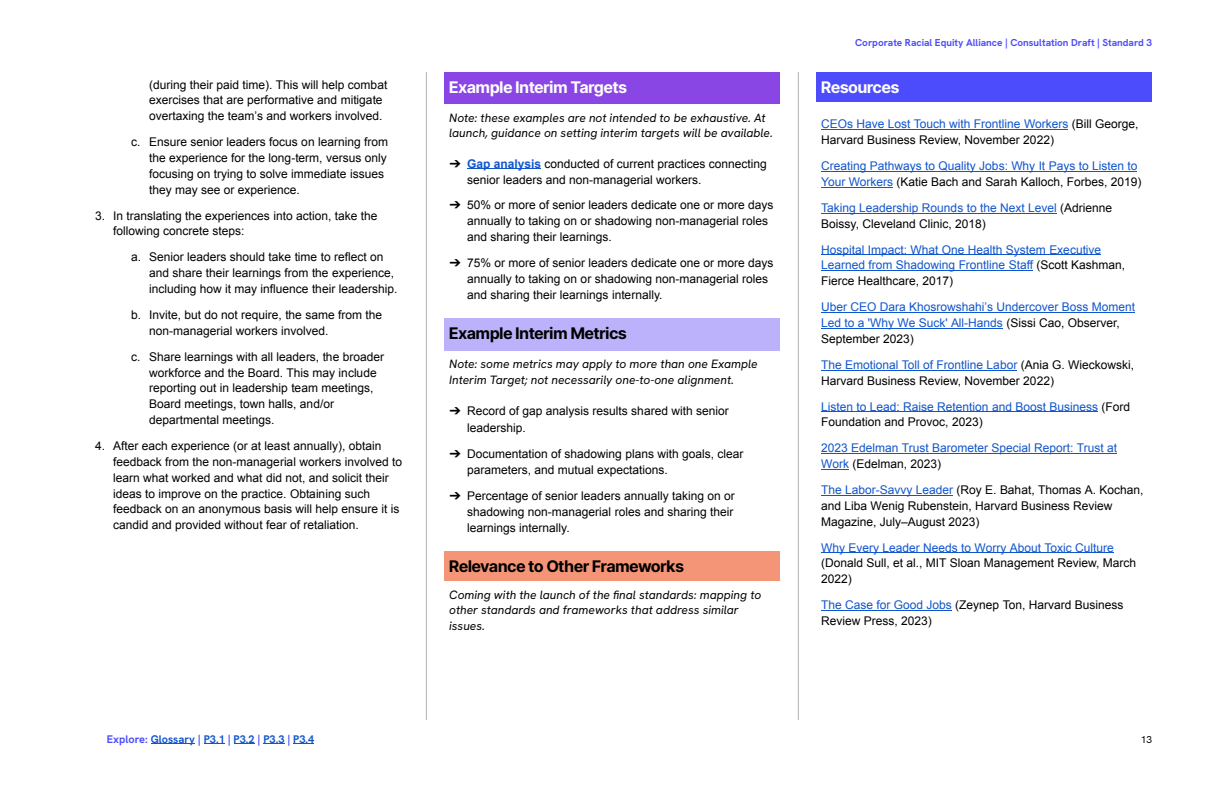
<style>
.page{position:relative;width:1224px;height:792px;background:#fff}
.page>*{position:absolute;margin:0;border:0;box-sizing:border-box;transform-origin:0 0}
.t1{font:700 16px "Inter Tight";color:#000}
.t2{font:700 16px "Inter Tight";color:#fff}
.t3{font:12px/15.9px "Arial";color:#000}
.t4{font:12px/15.9px "Arial";color:#15c}
.t5{font:italic 12px/15.6px "Hanken Grotesk";color:#000}
.t6{font:700 11px "Hanken Grotesk";color:#15c}
.t7{font:700 10px "Hanken Grotesk";color:#4d4cfd}
.t8{font:10px "Hanken Grotesk";color:#000}
.s1{font-family:"MS P Gothic"}
.s2{font-weight:700;color:#15c}
.s3{color:#15c}
.s4{color:#000}
.s5{color:#4d4cfd}
</style>
<div class="page">
<div style="left:444px;top:72px;width:336px;height:32px;background:#8a45e5"></div>
<div style="left:444px;top:319px;width:336px;height:32px;background:#bcb2fc"></div>
<div style="left:444px;top:551px;width:336px;height:30px;background:#f59578"></div>
<div style="left:816px;top:72px;width:336px;height:30px;background:#4d4cfd"></div>
<hr style="left:426px;top:72px;width:1px;height:648px;background:#b2b2b2">
<hr style="left:798px;top:72px;width:1px;height:648px;background:#b2b2b2">
<hr style="left:467px;top:168px;width:74px;height:1px;background:#15c">
<hr style="left:821px;top:129px;width:247px;height:1px;background:#15c">
<hr style="left:821px;top:171px;width:316px;height:1px;background:#15c">
<hr style="left:821px;top:187px;width:72px;height:1px;background:#15c">
<hr style="left:821px;top:213px;width:236px;height:1px;background:#15c">
<hr style="left:821px;top:254px;width:280px;height:1px;background:#15c">
<hr style="left:821px;top:270px;width:212px;height:1px;background:#15c">
<hr style="left:821px;top:312px;width:314px;height:1px;background:#15c">
<hr style="left:821px;top:328px;width:182px;height:1px;background:#15c">
<hr style="left:821px;top:370px;width:196px;height:1px;background:#15c">
<hr style="left:821px;top:411px;width:277px;height:1px;background:#15c">
<hr style="left:821px;top:453px;width:296px;height:1px;background:#15c">
<svg style="left:821px;top:469px;width:28px;height:1px"></svg>
<hr style="left:821px;top:495px;width:132px;height:1px;background:#15c">
<hr style="left:821px;top:552px;width:293px;height:1px;background:#15c">
<hr style="left:821px;top:610px;width:131px;height:1px;background:#15c">
<hr style="left:151px;top:743px;width:44px;height:1px;background:#15c">
<svg style="left:204px;top:743px;width:21px;height:1px"></svg>
<svg style="left:234px;top:743px;width:21px;height:1px"></svg>
<svg style="left:263px;top:743px;width:22px;height:1px"></svg>
<svg style="left:293px;top:743px;width:21px;height:1px"></svg>
<p class="t3" style="left:149px;top:76px;width:240px">(during their paid time). This will help combat exercises that are performative and mitigate overtaxing the team’s and workers involved.</p>
<p class="t3" style="left:149px;top:134px;width:240px;text-indent:-18px">c. Ensure senior leaders focus on learning from the experience for the long-term, versus only focusing on trying to solve immediate issues they may see or experience.</p>
<p class="t3" style="left:113px;top:207px;width:266px;text-indent:-18px">3. In translating the experiences into action, take the following concrete steps:</p>
<p class="t3" style="left:149px;top:249px;width:250px;text-indent:-18px">a. Senior leaders should take time to reflect on and share their learnings from the experience, including how it may influence their leadership.</p>
<p class="t3" style="left:149px;top:307px;width:234px;text-indent:-18px">b. Invite, but do not require, the same from the non-managerial workers involved.</p>
<p class="t3" style="left:149px;top:349px;width:236px;text-indent:-18px">c. Share learnings with all leaders, the broader workforce and the Board. This may include reporting out in leadership team meetings, Board meetings, town halls, and/or departmental meetings.</p>
<p class="t3" style="left:113px;top:438px;width:290px;text-indent:-18px">4. After each experience (or at least annually), obtain feedback from the non-managerial workers involved to learn what worked and what did not, and solicit their ideas to improve on the practice. Obtaining such feedback on an anonymous basis will help ensure it is candid and provided without fear of retaliation.</p>
<h3 class="t2" style="left:449px;top:77px;width:179px">Example Interim Targets</h3>
<p class="t5" style="left:449px;top:110px;width:325px">Note: these examples are not intended to be exhaustive. At launch, guidance on setting interim targets will be available.</p>
<p class="t3" style="left:467px;top:156px;width:301px;text-indent:-18px"><span class="s1">➔</span> <span class="s2">Gap analysis</span> conducted of current practices connecting senior leaders and non-managerial workers.</p>
<p class="t3" style="left:467px;top:197px;width:308px;text-indent:-18px"><span class="s1">➔</span> 50% or more of senior leaders dedicate one or more days annually to taking on or shadowing non-managerial roles and sharing their learnings.</p>
<p class="t3" style="left:467px;top:255px;width:308px;text-indent:-18px"><span class="s1">➔</span> 75% or more of senior leaders dedicate one or more days annually to taking on or shadowing non-managerial roles and sharing their learnings internally.</p>
<h3 class="t1" style="left:449px;top:324px;width:179px">Example Interim Metrics</h3>
<p class="t5" style="left:449px;top:356px;width:310px">Note: some metrics may apply to more than one Example<br>Interim Target; not necessarily one-to-one alignment.</p>
<p class="t3" style="left:467px;top:402px;width:263px;line-height:17.2px;text-indent:-18px"><span class="s1">➔</span> Record of gap analysis results shared with senior leadership.</p>
<p class="t3" style="left:467px;top:446px;width:278px;text-indent:-18px"><span class="s1">➔</span> Documentation of shadowing plans with goals, clear parameters, and mutual expectations.</p>
<p class="t3" style="left:467px;top:488px;width:269px;text-align:justify;text-indent:-18px"><span class="s1">➔</span> Percentage of senior leaders annually taking on or shadowing non-managerial roles and sharing their learnings internally.</p>
<h3 class="t1" style="left:449px;top:557px;width:236px">Relevance to Other Frameworks</h3>
<p class="t5" style="left:449px;top:587px;width:314px">Coming with the launch of the final standards: mapping to other standards and frameworks that address similar issues.</p>
<p class="t7" style="left:855px;top:36px;width:298px">Corporate Racial Equity Alliance | Consultation Draft | Standard 3</p>
<h3 class="t2" style="left:821px;top:77px;width:79px">Resources</h3>
<p class="t3" style="left:821px;top:116px;width:319px"><span class="s3">CEOs Have Lost Touch with Frontline Workers</span> (Bill George,<br>Harvard Business Review, November 2022)</p>
<p class="t4" style="left:821px;top:158px;width:322px">Creating Pathways to Quality Jobs: Why It Pays to Listen to<br>Your Workers <span class="s4">(Katie Bach and Sarah Kalloch, Forbes, 2019)</span></p>
<p class="t3" style="left:821px;top:200px;width:292px"><span class="s3">Taking Leadership Rounds to the Next Level</span> (Adrienne<br>Boissy, Cleveland Clinic, 2018)</p>
<p class="t4" style="left:821px;top:241px;width:305px">Hospital Impact: What One Health System Executive<br>Learned from Shadowing Frontline Staff <span class="s4">(Scott Kashman,<br>Fierce Healthcare, 2017)</span></p>
<p class="t4" style="left:821px;top:299px;width:315px">Uber CEO Dara Khosrowshahi’s Undercover Boss Moment<br>Led to a 'Why We Suck' All-Hands <span class="s4">(Sissi Cao, Observer,<br>September 2023)</span></p>
<p class="t3" style="left:821px;top:357px;width:314px"><span class="s3">The Emotional Toll of Frontline Labor</span> (Ania G. Wieckowski,<br>Harvard Business Review, November 2022)</p>
<p class="t4" style="left:821px;top:398px;width:310px">Listen to Lead: Raise Retention and Boost Business <span class="s4">(Ford<br>Foundation and Provoc, 2023)</span></p>
<p class="t4" style="left:821px;top:440px;width:297px">2023 Edelman Trust Barometer Special Report: Trust at<br>Work <span class="s4">(Edelman, 2023)</span></p>
<p class="t3" style="left:821px;top:482px;width:324px"><span class="s3">The Labor-Savvy Leader</span> (Roy E. Bahat, Thomas A. Kochan, and Liba Wenig Rubenstein, Harvard Business Review<br>Magazine, July–August 2023)</p>
<p class="t3" style="left:821px;top:539px;width:316px"><span class="s3">Why Every Leader Needs to Worry About Toxic Culture </span>(Donald Sull, et al., MIT Sloan Management Review, March<br>2022)</p>
<p class="t3" style="left:821px;top:597px;width:304px"><span class="s3">The Case for Good Jobs</span> (Zeynep Ton, Harvard Business<br>Review Press, 2023)</p>
<p class="t6" style="left:107px;top:732px;width:209px"><span class="s5">Explore:</span> Glossary <span class="s5">|</span> P3.1 <span class="s5">|</span> P3.2 <span class="s5">|</span> P3.3 <span class="s5">|</span> P3.4</p>
<p class="t8" style="left:1141px;top:733px;width:13px">13</p>
</div>
